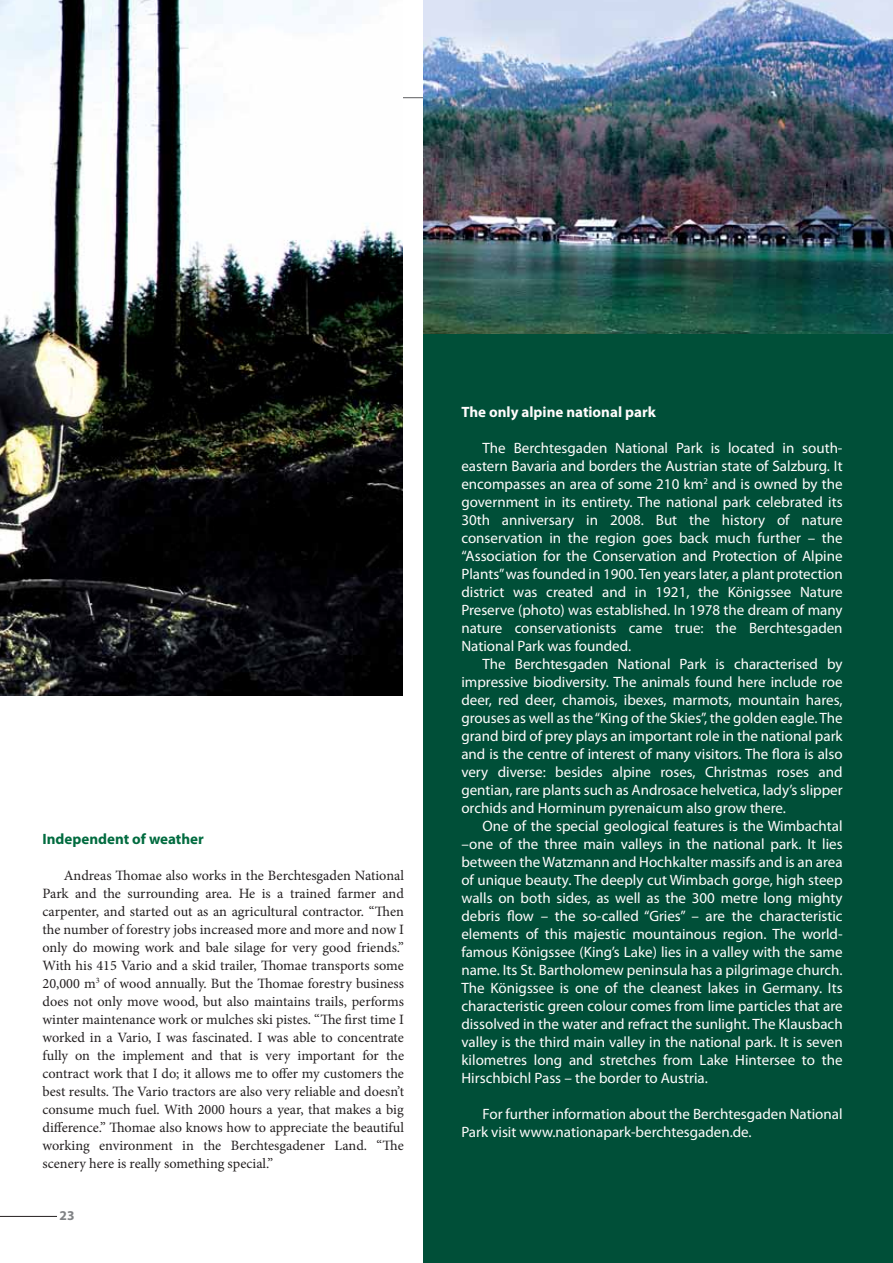
<style>
.page{position:relative;width:893px;height:1263px;background:#fff}
.page>*{position:absolute;margin:0;border:0;box-sizing:border-box;transform-origin:0 0}
.t1{font:15px/18px "Myriad Pro";color:#fffcfc;text-align:justify}
.t2{font:700 15px "Myriad Pro";color:#fffcfc}
.t3{font:700 15px "Myriad Pro";color:#006b3f}
.t4{font:14.25px/18px "Minion Pro";color:#231f20;text-align:justify}
.t5{font:700 13.5px "Myriad Pro";color:#808285}
</style>
<div class="page">
<hr style="left:0;top:1216px;width:57px;height:1px;background:#231f20">
<hr style="left:0;top:97px;width:893px;height:1px;background:#6d6e70">
<img style="left:0;top:0;width:403px;height:695px">
<img style="left:424px;top:0;width:469px;height:334px">
<div style="left:423px;top:334px;width:470px;height:929px;background:#004f38"></div>
<p class="t3" style="left:43px;top:833px;width:163px">Independent of weather</p>
<p class="t4" style="left:43px;top:868px;width:363px;text-indent:21px">Andreas Thomae also works in the Berchtesgaden National Park and the surrounding area. He is a trained farmer and carpenter, and started out as an agricultural contractor. “Then the number of forestry jobs increased more and more and now I only do mowing work and bale silage for very good friends.” With his 415 Vario and a skid trailer, Thomae transports some 20,000 m<sup>3</sup> of wood annually. But the Thomae forestry business does not only move wood, but also maintains trails, performs winter maintenance work or mulches ski pistes. “The first time I worked in a Vario, I was fascinated. I was able to concentrate fully on the implement and that is very important for the contract work that I do; it allows me to offer my customers the best results. The Vario tractors are also very reliable and doesn’t consume much fuel. With 2000 hours a year, that makes a big difference.” Thomae also knows how to appreciate the beautiful working environment in the Berchtesgadener Land. “The scenery here is really something special.”</p>
<p class="t5" style="left:60px;top:1210px;width:16px">23</p>
<p class="t2" style="left:461px;top:406px;width:196px">The only alpine national park</p>
<p class="t1" style="left:461px;top:440px;width:383px;text-indent:21px">The Berchtesgaden National Park is located in south&shy;eastern Bavaria and borders the Austrian state of Salzburg. It encompasses an area of some 210 km<sup>2</sup> and is owned by the government in its entirety. The national park celebrated its 30th anniversary in 2008. But the history of nature conservation in the region goes back much further – the “Association for the Conservation and Protection of Alpine Plants” was founded in 1900. Ten years later, a plant protection district was created and in 1921, the Königssee Nature Preserve (photo) was established. In 1978 the dream of many nature conservationists came true: the Berchtesgaden National Park was founded.</p>
<p class="t1" style="left:461px;top:656px;width:383px;text-indent:21px">The Berchtesgaden National Park is characterised by impressive biodiversity. The animals found here include roe deer, red deer, chamois, ibexes, marmots, mountain hares, grouses as well as the “King of the Skies”, the golden eagle. The grand bird of prey plays an important role in the national park and is the centre of interest of many visitors. The flora is also very diverse: besides alpine roses, Christmas roses and gentian, rare plants such as Androsace helvetica, lady’s slipper orchids and Horminum pyrenaicum also grow there.</p>
<p class="t1" style="left:461px;top:818px;width:383px;text-indent:21px">One of the special geological features is the Wimbachtal –one of the three main valleys in the national park. It lies between the Watzmann and Hochkalter massifs and is an area of unique beauty. The deeply cut Wimbach gorge, high steep walls on both sides, as well as the 300 metre long mighty debris flow – the so-called “Gries” – are the characteristic elements of this majestic mountainous region. The world&shy;famous Königssee (King’s Lake) lies in a valley with the same name. Its St. Bartholomew peninsula has a pilgrimage church.<br>The Königssee is one of the cleanest lakes in Germany. Its characteristic green colour comes from lime particles that are dissolved in the water and refract the sunlight. The Klausbach valley is the third main valley in the national park. It is seven kilometres long and stretches from Lake Hintersee to the Hirschbichl Pass – the border to Austria.</p>
<p class="t1" style="left:461px;top:1106px;width:383px;text-indent:21px">For further information about the Berchtesgaden National<br>Park visit www.nationapark-berchtesgaden.de.</p>
</div>
